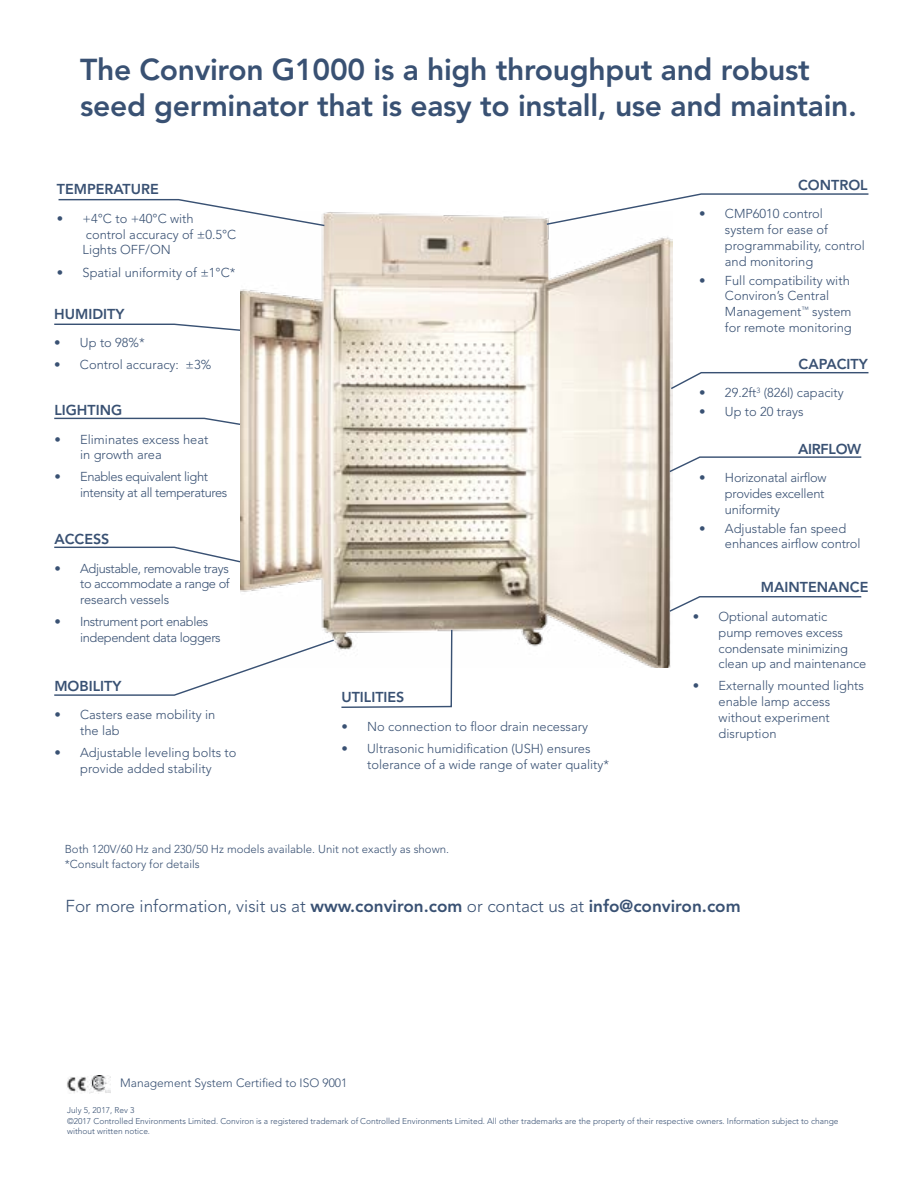
<style>
.page{position:relative;width:918px;height:1188px;background:#fff}
.page>*{position:absolute;margin:0;border:0;box-sizing:border-box;transform-origin:0 0}
.t1{font:800 30px/35.7px "Avenir LT Std";letter-spacing:-.01em;color:#395173}
.t2{font:300 17.1px "Avenir LT Std";color:#395173}
.t3{font:800 14.25px "Avenir LT Std";color:#395173}
.t4{font:800 14.25px "Avenir LT Std";letter-spacing:-.02em;color:#395173}
.t5{font:300 12.9px/15.8px "Avenir LT Std";color:#395173}
.t6{font:300 12.9px/15.8px "Avenir LT Std";letter-spacing:-.03em;color:#395173}
.t7{font:300 12.9px/15.8px "Avenir LT Std";letter-spacing:-.02em;color:#395173}
.t8{font:300 12px "Avenir LT Std";color:#395173}
.t9{font:300 11.4px/14.2px "Avenir LT Std";color:#395173}
.t10{font:300 8.4px/11.4px "Avenir LT Std";color:#395173}
.s1{font-weight:800}
</style>
<div class="page">
<img style="left:240px;top:212px;width:433px;height:456px">
<svg style="left:54px;top:323px;width:188px;height:9px"></svg>
<svg style="left:54px;top:417px;width:188px;height:9px"></svg>
<svg style="left:54px;top:546px;width:188px;height:17px"></svg>
<svg style="left:54px;top:628px;width:399px;height:80px"></svg>
<svg style="left:58px;top:198px;width:268px;height:29px"></svg>
<svg style="left:669px;top:371px;width:200px;height:19px"></svg>
<svg style="left:545px;top:193px;width:324px;height:33px"></svg>
<svg style="left:668px;top:456px;width:194px;height:17px"></svg>
<svg style="left:668px;top:595px;width:194px;height:18px"></svg>
<img style="left:67px;top:1077px;width:22px;height:16px">
<img style="left:89px;top:1075px;width:22px;height:18px">
<h1 class="t1" style="left:80px;top:52px;width:778px">The Conviron G1000 is a high throughput and robust seed germinator that is easy to install, use and maintain.</h1>
<p class="t3" style="left:798px;top:177px;width:71px">CONTROL</p>
<p class="t5" style="left:725px;top:206px;width:141px;text-indent:-26px">• CMP6010 control system for ease of programmability, control and monitoring</p>
<p class="t5" style="left:725px;top:272px;width:128px;text-indent:-26px">• Full compatibility with<br>Conviron’s Central<br>Management<sup>™</sup> system for remote monitoring</p>
<p class="t3" style="left:57px;top:181px;width:103px">TEMPERATURE</p>
<p class="t5" style="left:83px;top:211px;width:155px;text-indent:-26px">• +4°C to +40°C with control accuracy of ±0.5°C<br>Lights OFF/ON</p>
<p class="t5" style="left:57px;top:264px;width:180px">• Spatial uniformity of ±1°C*</p>
<p class="t3" style="left:54px;top:305px;width:72px">HUMIDITY</p>
<p class="t5" style="left:54px;top:335px;width:92px">• Up to 98%*</p>
<p class="t5" style="left:54px;top:357px;width:159px">• Control accuracy: ±3%</p>
<p class="t3" style="left:799px;top:355px;width:71px">CAPACITY</p>
<p class="t5" style="left:699px;top:385px;width:146px">• 29.2ft<sup>3</sup> (826l) capacity</p>
<p class="t5" style="left:699px;top:404px;width:106px">• Up to 20 trays</p>
<p class="t3" style="left:54px;top:402px;width:69px">LIGHTING</p>
<p class="t5" style="left:80px;top:431px;width:130px;text-indent:-26px">• Eliminates excess heat in growth area</p>
<p class="t6" style="left:80px;top:469px;width:149px;text-indent:-26px">• Enables equivalent light intensity at all temperatures</p>
<p class="t3" style="left:54px;top:531px;width:57px">ACCESS</p>
<p class="t5" style="left:80px;top:560px;width:151px;text-align:justify;text-indent:-26px">• Adjustable, removable trays to accommodate a range of research vessels</p>
<p class="t6" style="left:80px;top:614px;width:142px;text-indent:-26px">• Instrument port enables independent data loggers</p>
<p class="t3" style="left:54px;top:677px;width:69px">MOBILITY</p>
<p class="t5" style="left:80px;top:707px;width:137px;text-indent:-26px">• Casters ease mobility in the lab</p>
<p class="t5" style="left:54px;top:745px;width:184px;text-align:center">• Adjustable leveling bolts to provide added stability</p>
<p class="t4" style="left:798px;top:440px;width:65px">AIRFLOW</p>
<p class="t7" style="left:725px;top:470px;width:103px;text-indent:-26px">• Horizonatal airflow provides excellent uniformity</p>
<p class="t5" style="left:725px;top:520px;width:137px;text-indent:-26px">• Adjustable fan speed enhances airflow control</p>
<p class="t3" style="left:761px;top:579px;width:109px">MAINTENANCE</p>
<p class="t5" style="left:719px;top:609px;width:149px;text-indent:-26px">• Optional automatic<br>pump removes excess condensate minimizing clean up and maintenance</p>
<p class="t5" style="left:719px;top:678px;width:147px;text-indent:-26px">• Externally mounted lights enable lamp access without experiment disruption</p>
<p class="t3" style="left:341px;top:689px;width:65px">UTILITIES</p>
<p class="t5" style="left:341px;top:718px;width:248px">• No connection to floor drain necessary</p>
<p class="t5" style="left:367px;top:741px;width:243px;text-indent:-26px">• Ultrasonic humidification (USH) ensures tolerance of a wide range of water quality*</p>
<p class="t9" style="left:65px;top:842px;width:386px">Both 120V/60 Hz and 230/50 Hz models available. Unit not exactly as shown. *Consult factory for details</p>
<h2 class="t2" style="left:65px;top:896px;width:677px">For more information, visit us at <span class="s1">www.conviron.com</span> or contact us at <span class="s1">info@conviron.com</span></h2>
<p class="t8" style="left:120px;top:1076px;width:229px">Management System Certified to ISO 9001</p>
<p class="t10" style="left:67px;top:1104px;width:773px">July 5, 2017, Rev 3<br>©2017 Controlled Environments Limited. Conviron is a registered trademark of Controlled Environments Limited. All other trademarks are the property of their respective owners. Information subject to change</p>
<p class="t10" style="left:67px;top:1125px;width:84px">without written notice.</p>
</div>
